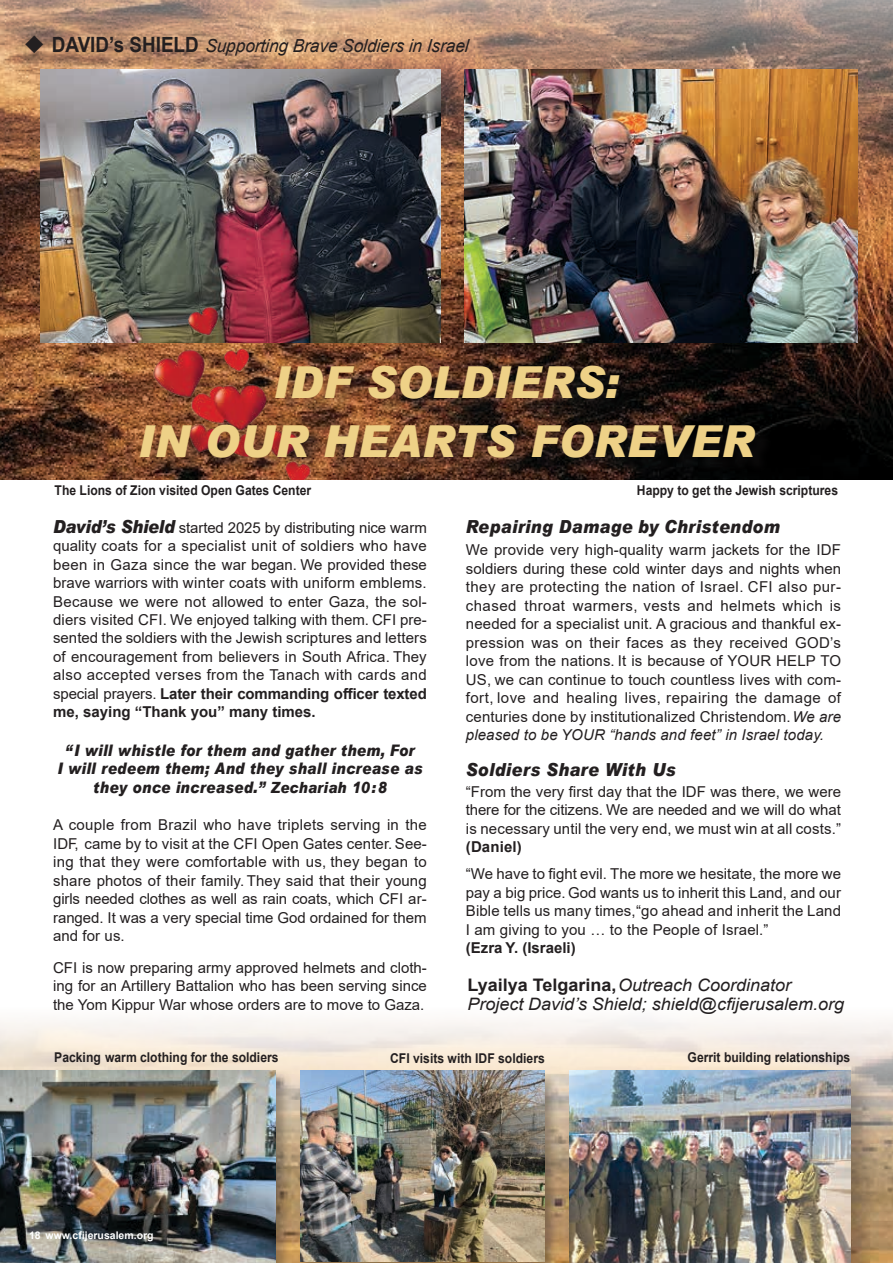
<style>
.page{position:relative;width:893px;height:1263px;background:#fff}
.page>*{position:absolute;margin:0;border:0;box-sizing:border-box;transform-origin:0 0}
.t1{font:italic 900 44.1px/58.5px "Arial";letter-spacing:.01em;color:#eed187;text-align:center;scale:.95 1}
.t2{font:italic 900 18px "Arial";letter-spacing:.02em;color:#231f20;scale:.9 1}
.t3{font:italic 18px "Arial";color:#231f20;scale:.95 1}
.t4{font:italic 17.1px/19.5px "Arial";color:#231f20;scale:1.05 1}
.t5{font:italic 900 15.9px/18.1px "Arial";letter-spacing:.02em;color:#231f20;text-align:center;scale:.87 1}
.t6{font:15px/18.5px "Arial";letter-spacing:.01em;color:#231f20;text-align:justify}
.t7{font:700 15px "Arial";color:#231f20}
.t8{font:700 13.5px "Arial";color:#231f20;scale:.9 1}
.t9{font:700 10.5px "Arial";color:#fff}
.s1{font-weight:700;font-style:normal;font-size:21px}
.s2{font-weight:900;font-style:italic;font-size:18px}
.s3{font-weight:700}
.s4{font-size:15.45px}
.s5{font-style:italic}
.s6{font-weight:700;font-style:normal;font-size:17.25px}
</style>
<div class="page">
<img style="left:0;top:1018px;width:893px;height:245px">
<img style="left:0;top:0;width:892px;height:479px">
<img style="left:41px;top:69px;width:400px;height:273px">
<img style="left:464px;top:69px;width:394px;height:273px">
<div style="left:564px;top:1064px;width:316px;height:199px;background:#231f20;opacity:.35"></div>
<img style="left:570px;top:1070px;width:280px;height:193px">
<div style="left:0;top:1068px;width:292px;height:195px;background:#231f20;opacity:.35"></div>
<img style="left:0;top:1070px;width:276px;height:193px">
<div style="left:299px;top:1072px;width:260px;height:191px;background:#231f20;opacity:.35"></div>
<img style="left:301px;top:1070px;width:244px;height:191px">
<img style="left:149px;top:299px;width:167px;height:180px">
<div style="left:143px;top:368px;width:630px;height:108px;background:#231f20;opacity:.35"></div>
<svg style="left:26px;top:35px;width:17px;height:18px"></svg>
<p class="t3" style="left:52px;top:34px;width:440px"><span class="s1">DAVID’s SHIELD</span> Supporting Brave Soldiers in Israel</p>
<h1 class="t1" style="left:138px;top:352px;width:650px">IDF SOLDIERS:<br>IN OUR HEARTS FOREVER</h1>
<p class="t8" style="left:55px;top:480px;width:287px">The Lions of Zion visited Open Gates Center</p>
<p class="t8" style="left:637px;top:481px;width:225px">Happy to get the Jewish scriptures</p>
<p class="t6" style="left:53px;top:518px;width:375px"><span class="s2">David’s Shield</span> started 2025 by distributing nice warm quality coats for a specialist unit of soldiers who have been in Gaza since the war began. We provided these brave warriors with winter coats with uniform emblems.<br>Because we were not allowed to enter Gaza, the sol&shy;diers visited CFI. We enjoyed talking with them. CFI pre&shy;sented the soldiers with the Jewish scriptures and letters of encouragement from believers in South Africa. They also accepted verses from the Tanach with cards and special prayers. <span class="s3">Later their commanding officer texted me, saying “Thank you” many times.</span></p>
<p class="t5" style="left:57px;top:741px;width:421px">“I will whistle for them and gather them, For<br>I will redeem them; And they shall increase as they once increased.” <span class="s4">Zechariah 10:8</span></p>
<p class="t6" style="left:53px;top:816px;width:375px">A couple from Brazil who have triplets serving in the IDF, came by to visit at the CFI Open Gates center. See&shy;ing that they were comfortable with us, they began to share photos of their family. They said that their young girls needed clothes as well as rain coats, which CFI ar&shy;ranged. It was a very special time God ordained for them and for us.</p>
<p class="t6" style="left:53px;top:958px;width:375px">CFI is now preparing army approved helmets and cloth&shy;ing for an Artillery Battalion who has been serving since the Yom Kippur War whose orders are to move to Gaza.</p>
<p class="t2" style="left:466px;top:515px;width:350px">Repairing Damage by Christendom</p>
<p class="t6" style="left:466px;top:541px;width:377px">We provide very high-quality warm jackets for the IDF soldiers during these cold winter days and nights when they are protecting the nation of Israel. CFI also pur&shy;chased throat warmers, vests and helmets which is needed for a specialist unit. A gracious and thankful ex&shy;pression was on their faces as they received GOD’s love from the nations. It is because of YOUR HELP TO US, we can continue to touch countless lives with com&shy;fort, love and healing lives, repairing the damage of centuries done by institutionalized Christendom. <span class="s5">We are pleased to be YOUR “hands and feet” in Israel today.</span></p>
<p class="t2" style="left:466px;top:758px;width:235px">Soldiers Share With Us</p>
<p class="t6" style="left:466px;top:782px;width:377px">“From the very first day that the IDF was there, we were there for the citizens. We are needed and we will do what is necessary until the very end, we must win at all costs.”</p>
<p class="t7" style="left:466px;top:836px;width:58px">(Daniel)</p>
<p class="t6" style="left:466px;top:865px;width:377px">“We have to fight evil. The more we hesitate, the more we pay a big price. God wants us to inherit this Land, and our Bible tells us many times, “go ahead and inherit the Land I am giving to you … to the People of Israel.”</p>
<p class="t7" style="left:466px;top:937px;width:111px">(Ezra Y. (Israeli)</p>
<p class="t4" style="left:467px;top:975px;width:360px"><span class="s6">Lyailya Telgarina,</span>Outreach Coordinator<br>Project David’s Shield; shield@cfijerusalem.org</p>
<p class="t8" style="left:54px;top:1047px;width:251px">Packing warm clothing for the soldiers</p>
<p class="t8" style="left:688px;top:1047px;width:182px">Gerrit building relationships</p>
<p class="t8" style="left:390px;top:1048px;width:173px">CFI visits with IDF soldiers</p>
<p class="t9" style="left:29px;top:1228px;width:126px">18 www.cfijerusalem.org</p>
</div>
